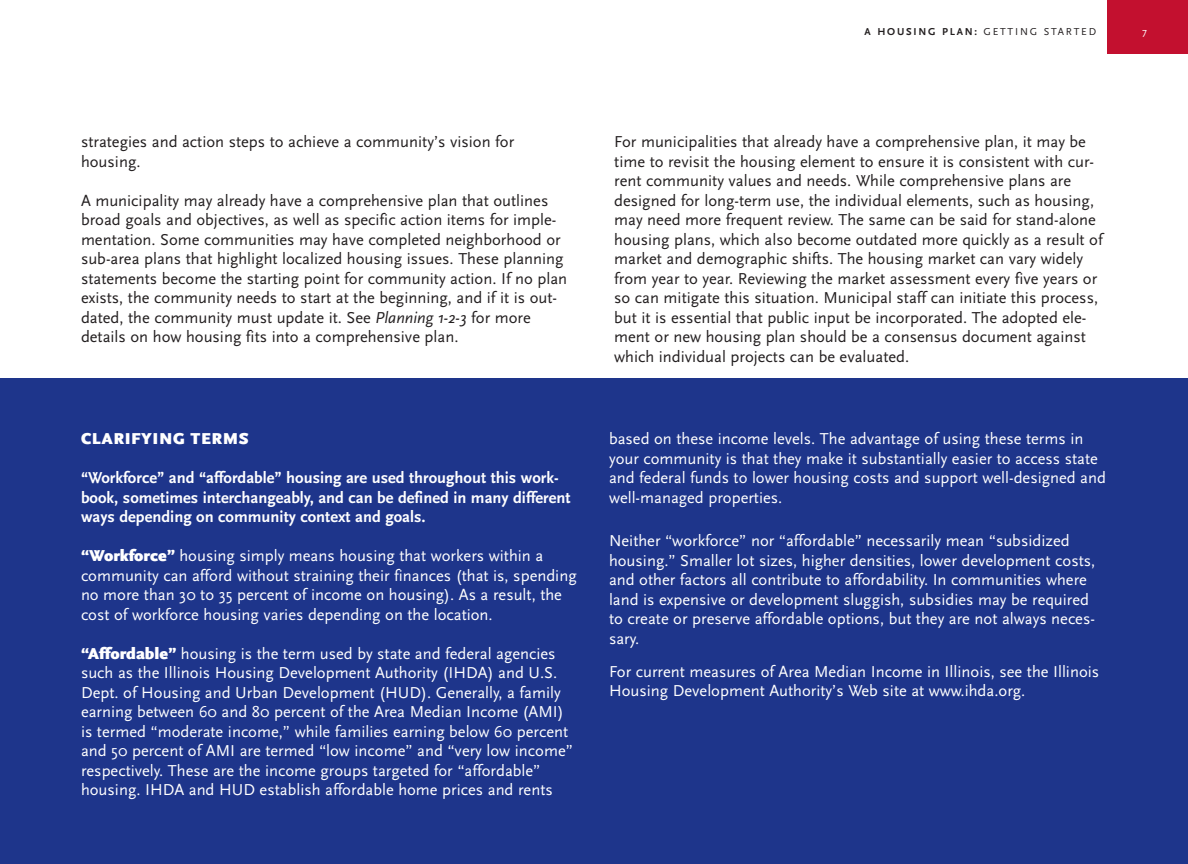
<style>
.page{position:relative;width:1188px;height:864px;background:#fff}
.page>*{position:absolute;margin:0;border:0;box-sizing:border-box;transform-origin:0 0}
.t1{font:16.5px/19.5px "Scala Sans";color:#fff}
.t2{font:16.5px/19.5px "Scala Sans";color:#231f20}
.t3{font:700 16.5px/19.5px "Scala Sans";color:#fff}
.t4{font:900 16.5px "Scala Sans";letter-spacing:.03em;color:#fff}
.t5{font:10.5px "Scala Sans";letter-spacing:.17em;color:#231f20}
.t6{font:10.5px "Scala Sans";color:#fff}
.s1{font-weight:700}
.s2{font-style:italic}
.s3{font-weight:900}
</style>
<div class="page">
<div style="left:1107px;top:0;width:81px;height:54px;background:#c3102f"></div>
<div style="left:0;top:378px;width:1188px;height:486px;background:#1e358b"></div>
<p class="t5" style="left:865px;top:25px;width:233px"><span class="s1">A HOUSING PLAN:</span> GETTING STARTED</p>
<p class="t6" style="left:1142px;top:25px;width:6px">7</p>
<p class="t2" style="left:81px;top:132px;width:435px">strategies and action steps to achieve a community’s vision for housing.</p>
<p class="t2" style="left:81px;top:190px;width:488px">A municipality may already have a comprehensive plan that outlines broad goals and objectives, as well as specific action items for imple&shy;mentation. Some communities may have completed neighborhood or sub-area plans that highlight localized housing issues. These planning statements become the starting point for community action. If no plan exists, the community needs to start at the beginning, and if it is out&shy;dated, the community must update it. See <span class="s2">Planning 1-2-3</span> for more details on how housing fits into a comprehensive plan.</p>
<p class="t4" style="left:81px;top:429px;width:169px">CLARIFYING TERMS</p>
<p class="t3" style="left:81px;top:468px;width:491px">“Workforce” and “affordable” housing are used throughout this work&shy;book, sometimes interchangeably, and can be defined in many different ways depending on community context and goals.</p>
<p class="t1" style="left:81px;top:546px;width:497px"><span class="s3">“Workforce”</span> housing simply means housing that workers within a community can afford without straining their finances (that is, spending no more than 30 to 35 percent of income on housing). As a result, the cost of workforce housing varies depending on the location.</p>
<p class="t1" style="left:81px;top:643px;width:493px"><span class="s3">“Affordable”</span> housing is the term used by state and federal agencies such as the Illinois Housing Development Authority (IHDA) and U.S.<br>Dept. of Housing and Urban Development (HUD). Generally, a family earning between 60 and 80 percent of the Area Median Income (AMI) is termed “moderate income,” while families earning below 60 percent and 50 percent of AMI are termed “low income” and “very low income” respectively. These are the income groups targeted for “affordable” housing. IHDA and HUD establish affordable home prices and rents</p>
<p class="t2" style="left:614px;top:132px;width:490px">For municipalities that already have a comprehensive plan, it may be time to revisit the housing element to ensure it is consistent with cur&shy;rent community values and needs. While comprehensive plans are designed for long-term use, the individual elements, such as housing, may need more frequent review. The same can be said for stand-alone housing plans, which also become outdated more quickly as a result of market and demographic shifts. The housing market can vary widely from year to year. Reviewing the market assessment every five years or so can mitigate this situation. Municipal staff can initiate this process, but it is essential that public input be incorporated. The adopted ele&shy;ment or new housing plan should be a consensus document against which individual projects can be evaluated.</p>
<p class="t1" style="left:609px;top:429px;width:499px">based on these income levels. The advantage of using these terms in your community is that they make it substantially easier to access state and federal funds to lower housing costs and support well-designed and well-managed properties.</p>
<p class="t1" style="left:609px;top:531px;width:488px">Neither “workforce” nor “affordable” necessarily mean “subsidized housing.” Smaller lot sizes, higher densities, lower development costs, and other factors all contribute to affordability. In communities where land is expensive or development sluggish, subsidies may be required to create or preserve affordable options, but they are not always neces&shy;sary.</p>
<p class="t1" style="left:609px;top:661px;width:492px">For current measures of Area Median Income in Illinois, see the Illinois<br>Housing Development Authority’s Web site at www.ihda.org.</p>
</div>
